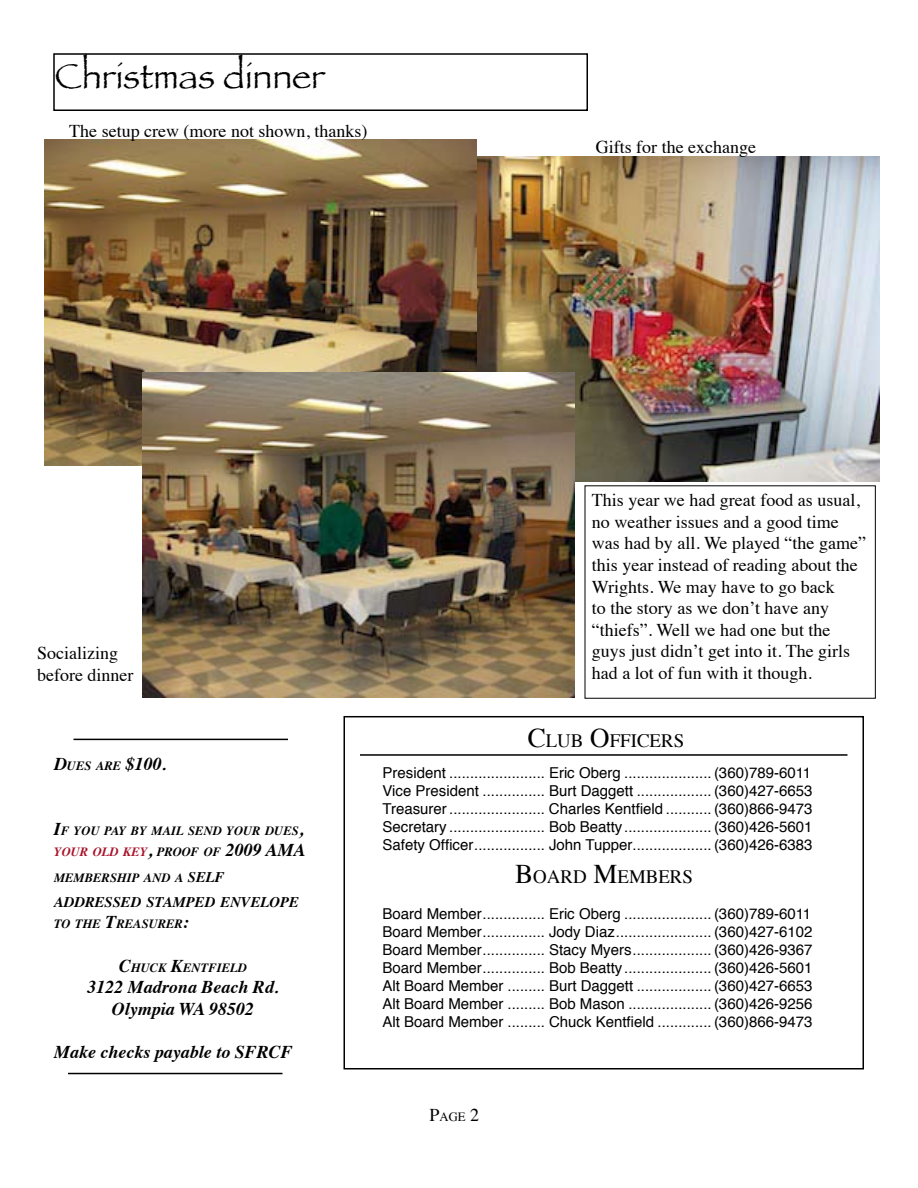
<style>
.page{position:relative;width:918px;height:1188px;background:#fff}
.page>*{position:absolute;margin:0;border:0;box-sizing:border-box;transform-origin:0 0}
.t1{font:36px "Papyrus";color:#000}
.t2{font:18.9px "Times";color:#000}
.t3{font:18px/21.6px "Times";color:#000}
.t4{font:italic 700 18px/21.6px "Times";color:#000;text-align:center}
.t5{font:15px/18px "Helvetica";color:#000;text-align:justify}
.t6{font:italic 700 14.7px "Times";color:#000}
.t7{font:italic 700 12.6px/21.6px "Times";color:#000}
.t8{font:12.6px "Times";color:#000}
.s1{font-size:12.6px}
.s2{font-size:18px}
.s3{color:#a9122a}
.s4{font-size:14.7px}
.s5{font-size:27px}
</style>
<div class="page">
<div style="left:53px;top:53px;width:535px;height:58px;border:2px solid #000"></div>
<div style="left:344px;top:716px;width:520px;height:354px;border:2px solid #000"></div>
<hr style="left:360px;top:754px;width:488px;height:2px;background:#000">
<hr style="left:74px;top:739px;width:214px;height:1px;background:#000">
<hr style="left:68px;top:1073px;width:214px;height:1px;background:#000">
<img style="left:477px;top:156px;width:402px;height:326px">
<img style="left:45px;top:140px;width:432px;height:325px">
<img style="left:142px;top:372px;width:432px;height:326px">
<h1 class="t1" style="left:55px;top:55px;width:272px">Christmas dinner</h1>
<p class="t3" style="left:69px;top:119px;width:300px">The setup crew (more not shown, thanks)</p>
<p class="t3" style="left:596px;top:135px;width:162px">Gifts for the exchange</p>
<p class="t3" style="left:37px;top:641px;width:98px">Socializing before dinner</p>
<p class="t4" style="left:54px;top:752px;width:114px">D<span class="s1">UES ARE</span> $100.</p>
<p class="t7" style="left:54px;top:819px;width:253px"><span class="s2">I</span>F YOU PAY BY MAIL SEND YOUR DUES<span class="s2">,<br></span><span class="s3">YOUR OLD KEY</span><span class="s2">,</span> PROOF OF <span class="s2">2009 AMA</span></p>
<p class="t7" style="left:54px;top:865px;width:172px">MEMBERSHIP AND A <span class="s4">SELF</span></p>
<p class="t6" style="left:54px;top:888px;width:246px">ADDRESSED STAMPED ENVELOPE</p>
<p class="t7" style="left:54px;top:912px;width:136px">TO THE <span class="s2">T</span>REASURER<span class="s2">:</span></p>
<p class="t7" style="left:119px;top:955px;width:129px"><span class="s2">C</span>HUCK <span class="s2">K</span>ENTFIELD</p>
<p class="t4" style="left:87px;top:975px;width:193px">3122 Madrona Beach Rd.<br>Olympia WA 98502</p>
<p class="t4" style="left:54px;top:1040px;width:240px">Make checks payable to SFRCF</p>
<p class="t3" style="left:592px;top:488px;width:276px">This year we had great food as usual, no weather issues and a good time was had by all. We played “the game” this year instead of reading about the Wrights. We may have to go back<br>to the story as we don’t have any “thiefs”. Well we had one but the guys just didn’t get into it. The girls had a lot of fun with it though.</p>
<p class="t2" style="left:528px;top:723px;width:158px"><span class="s5">C</span>LUB <span class="s5">O</span>FFICERS</p>
<p class="t5" style="left:382px;top:764px;width:431px">President ....................... Eric Oberg .....................(360)789-6011<br>Vice President ............... Burt Daggett ..................(360)427-6653<br>Treasurer ....................... Charles Kentfield ...........(360)866-9473<br>Secretary ....................... Bob Beatty .....................(360)426-5601<br>Safety Officer ................. John Tupper ...................(360)426-6383</p>
<p class="t2" style="left:515px;top:859px;width:179px"><span class="s5">B</span>OARD <span class="s5">M</span>EMBERS</p>
<p class="t5" style="left:382px;top:905px;width:431px">Board Member ............... Eric Oberg .....................(360)789-6011<br>Board Member ............... Jody Diaz .......................(360)427-6102<br>Board Member ............... Stacy Myers ...................(360)426-9367<br>Board Member ............... Bob Beatty .....................(360)426-5601<br>Alt Board Member ......... Burt Daggett ..................(360)427-6653<br>Alt Board Member ......... Bob Mason ....................(360)426-9256<br>Alt Board Member ......... Chuck Kentfield .............(360)866-9473</p>
<p class="t8" style="left:430px;top:1104px;width:51px"><span class="s2">P</span>AGE <span class="s2">2</span></p>
</div>
